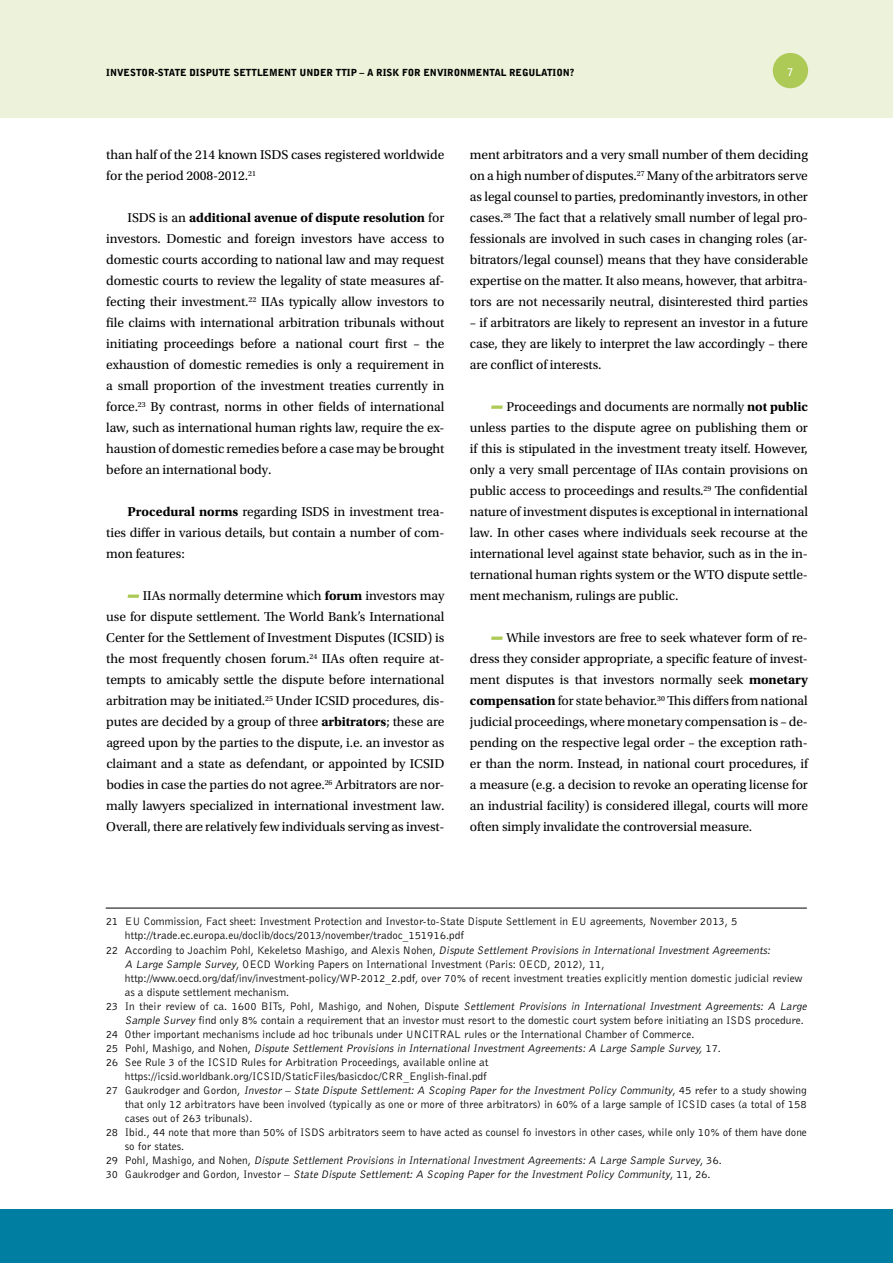
<style>
.page{position:relative;width:893px;height:1263px;background:#fff}
.page>*{position:absolute;margin:0;border:0;box-sizing:border-box;transform-origin:0 0}
.t1{font:13.5px/21px "Utopia Std";letter-spacing:-.005em;color:#000;text-align:justify}
.t2{font:11.25px "Bell Gothic BT";color:#000}
.t3{font:italic 11.25px "Bell Gothic BT";color:#000}
.t4{font:700 10.5px "Bell Gothic BT";color:#fff}
.t5{font:900 9.75px "Bell Gothic BT";color:#000}
.s1{font-weight:700}
.s2{font-style:normal}
.s3{font-style:italic}
</style>
<div class="page">
<div style="left:0;top:0;width:893px;height:117px;background:#ecf3da"></div>
<div style="left:773px;top:53px;width:35px;height:35px;background:#adca57;border-radius:50%"></div>
<div style="left:0;top:1209px;width:893px;height:54px;background:#007ea2"></div>
<svg style="left:128px;top:594px;width:11px;height:4px"></svg>
<svg style="left:491px;top:405px;width:12px;height:4px"></svg>
<svg style="left:491px;top:636px;width:12px;height:4px"></svg>
<hr style="left:106px;top:908px;width:701px;height:1px;background:#000">
<p class="t5" style="left:106px;top:66px;width:356px">INVESTO R-STATE DISPUTE SETTLEM ENT UN DER TTIP – A RISK FO R ENVIRONM</p>
<p class="t5" style="left:476px;top:66px;width:78px">ENTAL REG ULATION</p>
<p class="t5" style="left:570px;top:66px;width:6px">?</p>
<p class="t4" style="left:787px;top:65px;width:7px">7</p>
<p class="t1" style="left:106px;top:144px;width:340px">than half of the 214 known ISDS cases registered worldwide for the period 2008-2012.<sup>21</sup></p>
<p class="t1" style="left:106px;top:207px;width:340px;text-indent:21px">ISDS is an <span class="s1">additional avenue of dispute resolution</span> for investors. Domestic and foreign investors have access to domestic courts according to national law and may request domestic courts to review the legality of state measures af&shy;fecting their investment.<sup>22</sup> IIAs typically allow investors to file claims with international arbitration tribunals without initiating proceedings before a national court first – the exhaustion of domestic remedies is only a requirement in a small proportion of the investment treaties currently in force.<sup>23</sup> By contrast, norms in other fields of international law, such as international human rights law, require the ex&shy;haustion of domestic remedies before a case may be brought before an international body.</p>
<p class="t1" style="left:106px;top:501px;width:340px;text-indent:21px"><span class="s1">Procedural norms</span> regarding ISDS in investment trea&shy;ties differ in various details, but contain a number of com&shy;mon features:</p>
<p class="t1" style="left:106px;top:585px;width:340px;text-indent:37px">IIAs normally determine which <span class="s1">forum</span> investors may use for dispute settlement. The World Bank’s International Center for the Settlement of Investment Disputes (ICSID) is the most frequently chosen forum.<sup>24</sup> IIAs often require at&shy;tempts to amicably settle the dispute before international arbitration may be initiated.<sup>25</sup> Under ICSID procedures, dis&shy;putes are decided by a group of three <span class="s1">arbitrators</span>; these are agreed upon by the parties to the dispute, i.e. an investor as claimant and a state as defendant, or appointed by ICSID bodies in case the parties do not agree.<sup>26</sup> Arbitrators are nor&shy;mally lawyers specialized in international investment law.<br>Overall, there are relatively few individuals serving as invest-</p>
<p class="t1" style="left:470px;top:144px;width:340px">ment arbitrators and a very small number of them deciding on a high number of disputes.<sup>27</sup> Many of the arbitrators serve as legal counsel to parties, predominantly investors, in other cases.<sup>28</sup> The fact that a relatively small number of legal pro&shy;fessionals are involved in such cases in changing roles (ar&shy;bitrators/legal counsel) means that they have considerable expertise on the matter. It also means, however, that arbitra&shy;tors are not necessarily neutral, disinterested third parties</p>
<p class="t1" style="left:470px;top:312px;width:340px">– if arbitrators are likely to represent an investor in a future case, they are likely to interpret the law accordingly – there are conflict of interests.</p>
<p class="t1" style="left:470px;top:396px;width:340px;text-indent:37px">Proceedings and documents are normally <span class="s1">not public </span>unless parties to the dispute agree on publishing them or if this is stipulated in the investment treaty itself. However, only a very small percentage of IIAs contain provisions on public access to proceedings and results.<sup>29</sup> The confidential nature of investment disputes is exceptional in international law. In other cases where individuals seek recourse at the international level against state behavior, such as in the in&shy;ternational human rights system or the WTO dispute settle&shy;ment mechanism, rulings are public.</p>
<p class="t1" style="left:470px;top:627px;width:340px;text-indent:37px">While investors are free to seek whatever form of re&shy;dress they consider appropriate, a specific feature of invest&shy;ment disputes is that investors normally seek <span class="s1">monetary compensation</span> for state behavior.<sup>30</sup> This differs from national judicial proceedings, where monetary compensation is – de&shy;pending on the respective legal order – the exception rath&shy;er than the norm. Instead, in national court procedures, if a measure (e.g. a decision to revoke an operating license for an industrial facility) is considered illegal, courts will more often simply invalidate the controversial measure.</p>
<p class="t2" style="left:106px;top:915px;width:633px">21 EU Commission, Fact sheet: Investment Protection and Investor-to-State Dispute Settlement in EU agreements, November 2013, 5</p>
<p class="t2" style="left:125px;top:929px;width:341px">http://trade.ec.europa.eu/doclib/docs/2013/november/tradoc_151916.pdf</p>
<p class="t3" style="left:106px;top:943px;width:668px"><span class="s2">2 2 A c c o rd i n g to J o a c h i m P o h l , Ke ke l ets o M a s h i g o , a n d A l e x i s N o h e n ,</span> Dispute Settlement Provisions in International Investment Agreements:</p>
<p class="t2" style="left:125px;top:957px;width:481px"><span class="s3">A Large Sample Survey</span>, OECD Working Papers on International Investment (Paris: OECD, 2012), 11,</p>
<p class="t2" style="left:125px;top:971px;width:679px">http://www.oecd.org/daf/inv/investment-policy/WP-2012_2.pdf, over 70% of recent investment treaties explicitly mention domestic judicial review</p>
<p class="t2" style="left:125px;top:985px;width:166px">as a dispute settlement mechanism.</p>
<p class="t3" style="left:106px;top:999px;width:705px"><span class="s2">2 3 I n t h e i r rev i ew o f ca . 1 6 0 0 B I Ts, P o h l , M a s h i g o , a n d N o h e n , D i s p u te</span> Settlement Provisions in International Investment Agreements: A Large</p>
<p class="t2" style="left:125px;top:1013px;width:681px"><span class="s3">Sample Survey</span> find only 8% contain a requirement that an investor must resort to the domestic court system before initiating an ISDS procedure.</p>
<p class="t2" style="left:106px;top:1027px;width:590px">24 Other important mechanisms include ad hoc tribunals under UNCITRAL rules or the International Chamber of Commerce.</p>
<p class="t3" style="left:106px;top:1041px;width:617px"><span class="s2">2 5 P o h l , M a s h i g o , a n d N o h e n ,</span> Dispute Settlement Provisions in International Investment Agreements: A Large Sample Survey, <span class="s2">1 7 .</span></p>
<p class="t2" style="left:106px;top:1055px;width:384px">26 See Rule 3 of the ICSID Rules for Arbitration Proceedings, available online at</p>
<p class="t2" style="left:125px;top:1069px;width:363px">https://icsid.worldbank.org/ICSID/StaticFiles/basicdoc/CRR_English-final.pdf</p>
<p class="t3" style="left:106px;top:1083px;width:703px"><span class="s2">2 7 G a u k r o d g e r a n d G o rd o n ,</span> Investor – State Dispute Settlement: A Scoping Paper for the Investment Policy Community<span class="s2">, 4 5 re fe r to a st u d y s h ow i n g</span></p>
<p class="t2" style="left:125px;top:1097px;width:683px">that only 12 arbitrators have been involved (typically as one or more of three arbitrators) in 60% of a large sample of ICSID cases (a total of 158</p>
<p class="t2" style="left:125px;top:1111px;width:129px">cases out of 263 tribunals).</p>
<p class="t2" style="left:106px;top:1125px;width:703px">28 Ibid., 44 note that more than 50% of ISDS arbitrators seem to have acted as counsel fo investors in other cases, while only 10% of them have done</p>
<p class="t2" style="left:125px;top:1139px;width:61px">so for states.</p>
<p class="t3" style="left:106px;top:1153px;width:618px"><span class="s2">2 9 P o h l , M a s h i g o , a n d N o h e n ,</span> Dispute Settlement Provisions in International Investment Agreements: A Large Sample Survey<span class="s2">, 3 6 .</span></p>
<p class="t3" style="left:106px;top:1167px;width:606px"><span class="s2">3 0 G a u k r o d g e r a n d G o rd o n , I n ve sto r –</span> State Dispute Settlement: A Scoping Paper for the Investment Policy Community<span class="s2">, 1 1 , 2 6 .</span></p>
</div>
